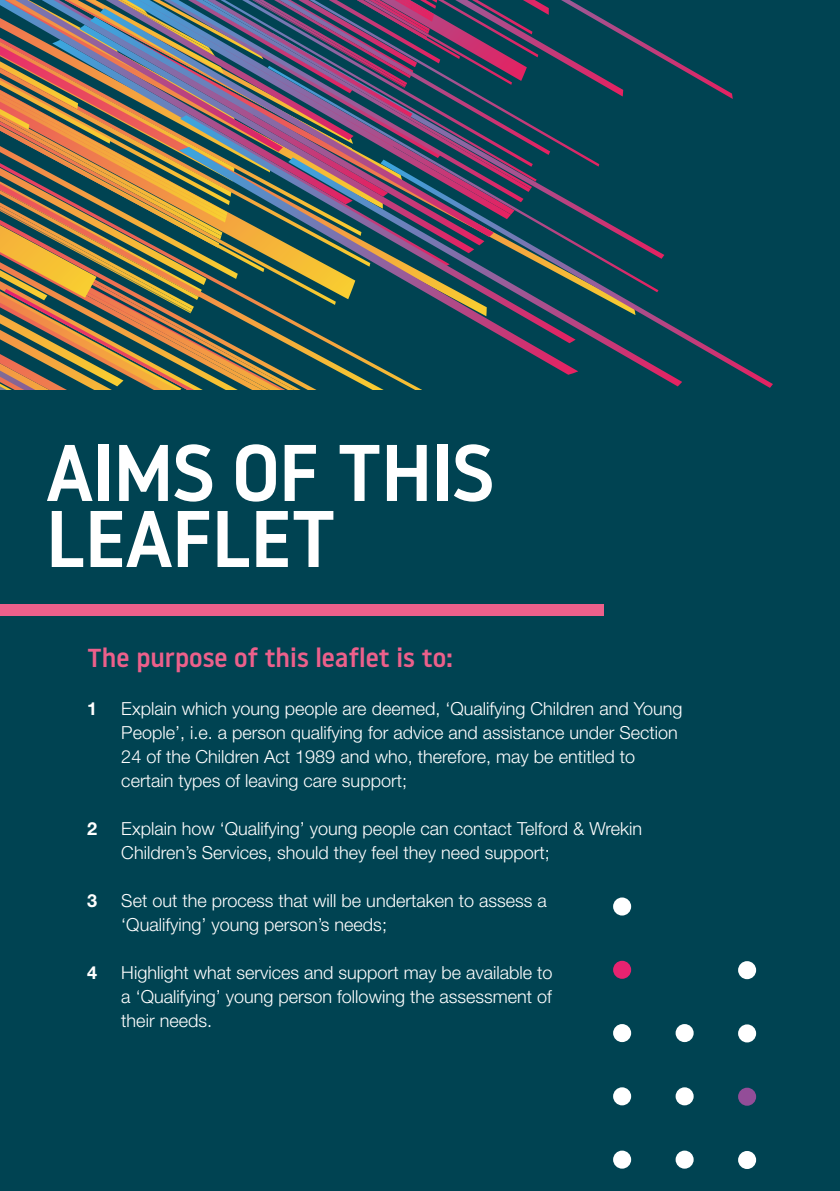
<style>
.page{position:relative;width:840px;height:1191px;background:#fff}
.page>*{position:absolute;margin:0;border:0;box-sizing:border-box;transform-origin:0 0}
.t1{font:500 80px/66px "Noway";letter-spacing:-.025em;color:#fff}
.t2{font:500 26px "Noway";color:#ec608b}
.t3{font:300 18px/24px "Helvetica Neue LT Std";color:#fff}
.t4{font:700 18px "Helvetica Neue LT Std";color:#fff}
</style>
<div class="page">
<div style="left:0;top:0;width:839px;height:1191px;background:#004352"></div>
<svg style="left:0;top:0;width:732px;height:390px"></svg>
<div style="left:0;top:604px;width:602px;height:11px;background:#ec608b"></div>
<div style="left:612px;top:1150px;width:18px;height:18px;background:#fff;border-radius:50%"></div>
<div style="left:612px;top:1087px;width:18px;height:18px;background:#fff;border-radius:50%"></div>
<div style="left:612px;top:1024px;width:18px;height:18px;background:#fff;border-radius:50%"></div>
<div style="left:612px;top:960px;width:18px;height:18px;background:#e72370;border-radius:50%"></div>
<div style="left:612px;top:897px;width:18px;height:18px;background:#fff;border-radius:50%"></div>
<div style="left:675px;top:1150px;width:18px;height:18px;background:#fff;border-radius:50%"></div>
<div style="left:675px;top:1087px;width:18px;height:18px;background:#fff;border-radius:50%"></div>
<div style="left:675px;top:1024px;width:18px;height:18px;background:#fff;border-radius:50%"></div>
<div style="left:737px;top:1151px;width:18px;height:18px;background:#fff;border-radius:50%"></div>
<div style="left:737px;top:1087px;width:18px;height:18px;background:#934d98;border-radius:50%"></div>
<div style="left:737px;top:1024px;width:18px;height:18px;background:#fff;border-radius:50%"></div>
<div style="left:737px;top:961px;width:18px;height:18px;background:#fff;border-radius:50%"></div>
<h1 class="t1" style="left:45px;top:438px;width:450px">AIMS OF THIS<br>LEAFLET</h1>
<h2 class="t2" style="left:87px;top:639px;width:367px">The purpose of this leaflet is to:</h2>
<p class="t4" style="left:87px;top:697px;width:12px">1</p>
<p class="t3" style="left:121px;top:696px;width:562px">Explain which young people are deemed, ‘Qualifying Children and Young People’, i.e. a person qualifying for advice and assistance under Section 24 of the Children Act 1989 and who, therefore, may be entitled to certain types of leaving care support;</p>
<p class="t4" style="left:87px;top:817px;width:12px">2</p>
<p class="t3" style="left:121px;top:816px;width:522px">Explain how ‘Qualifying’ young people can contact Telford &amp; Wrekin<br>Children’s Services, should they feel they need support;</p>
<p class="t4" style="left:87px;top:889px;width:12px">3</p>
<p class="t3" style="left:121px;top:888px;width:427px">Set out the process that will be undertaken to assess a ‘Qualifying’ young person’s needs;</p>
<p class="t4" style="left:87px;top:961px;width:12px">4</p>
<p class="t3" style="left:121px;top:960px;width:432px;text-align:justify">Highlight what services and support may be available to a ‘Qualifying’ young person following the assessment of their needs.</p>
</div>
